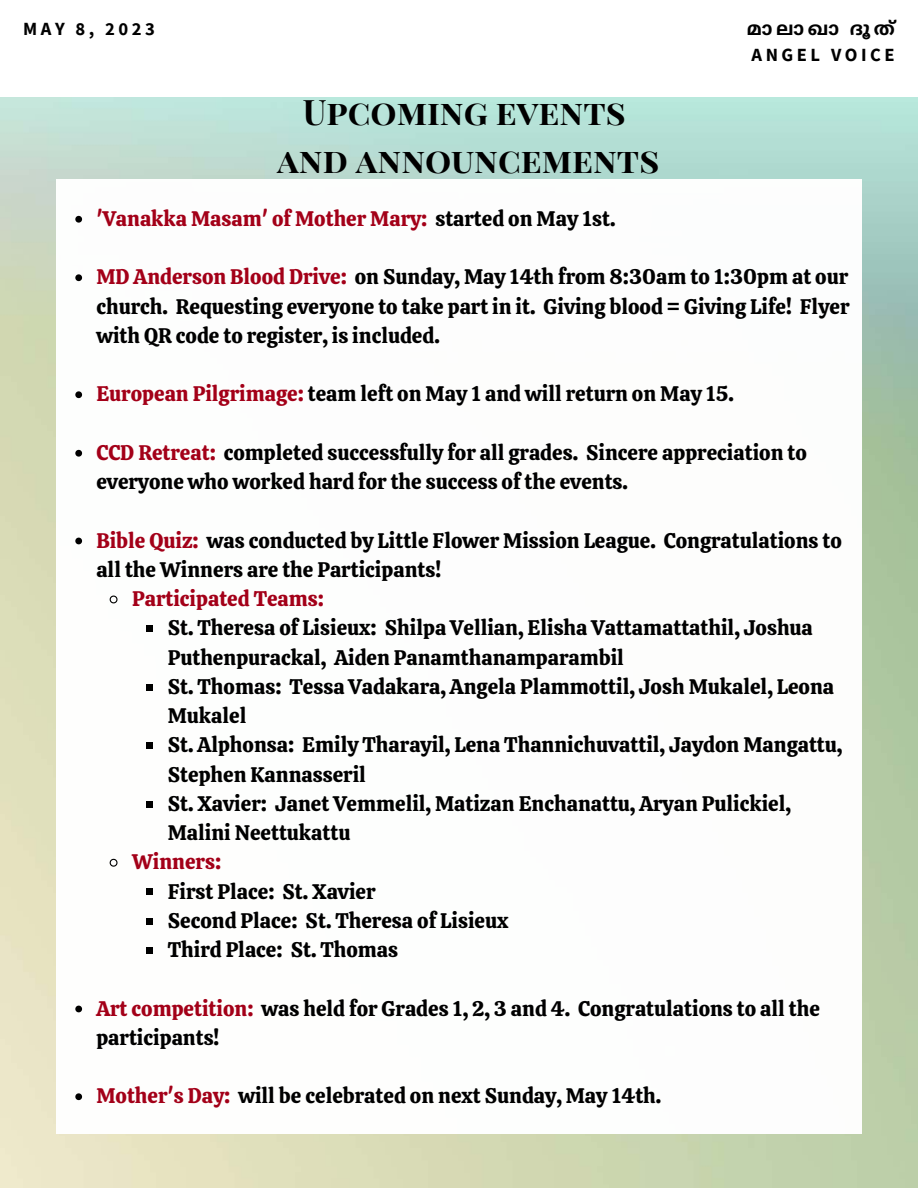
<style>
.page{position:relative;width:918px;height:1188px;background:#fff}
.page>*{position:absolute;margin:0;border:0;box-sizing:border-box;transform-origin:0 0}
.t1{font:700 34.5px/47.2px "Playfair Display SC";color:#000;text-align:center}
.t2{font:21px/29.2px "Calistoga";color:#000}
.t3{font:21px "Calistoga";color:#a30018}
.t4{font:700 18.6px "Source Sans Pro";letter-spacing:.19em;color:#000}
.t5{font:700 18.6px "Noto Sans Malayalam";color:#000}
.s1{color:#000}
.s2{color:#a30018}
</style>
<div class="page">
<svg style="left:75px;top:216px;width:7px;height:7px"></svg>
<svg style="left:75px;top:274px;width:7px;height:7px"></svg>
<svg style="left:75px;top:391px;width:7px;height:7px"></svg>
<svg style="left:75px;top:450px;width:7px;height:7px"></svg>
<svg style="left:75px;top:538px;width:7px;height:6px"></svg>
<svg style="left:109px;top:595px;width:9px;height:9px"></svg>
<div style="left:146px;top:625px;width:7px;height:7px;background:#000"></div>
<div style="left:146px;top:684px;width:7px;height:7px;background:#000"></div>
<div style="left:146px;top:742px;width:7px;height:7px;background:#000"></div>
<div style="left:146px;top:801px;width:7px;height:7px;background:#000"></div>
<svg style="left:109px;top:858px;width:9px;height:9px"></svg>
<div style="left:146px;top:889px;width:7px;height:6px;background:#000"></div>
<div style="left:146px;top:918px;width:7px;height:7px;background:#000"></div>
<div style="left:146px;top:947px;width:7px;height:7px;background:#000"></div>
<svg style="left:75px;top:1006px;width:7px;height:6px"></svg>
<svg style="left:75px;top:1093px;width:7px;height:7px"></svg>
<p class="t4" style="left:23px;top:16px;width:133px">MAY 8, 2023</p>
<p class="t5" style="left:747px;top:19px;width:77px">മാലാഖാ</p>
<p class="t5" style="left:850px;top:19px;width:36px">ദൂ ത്</p>
<p class="t4" style="left:752px;top:42px;width:145px">ANGEL VOICE</p>
<h1 class="t1" style="left:277px;top:88px;width:384px">Upcoming events and announcements</h1>
<p class="t3" style="left:96px;top:205px;width:521px">'Vanakka Masam' of Mother Mary: <span class="s1">started on May 1st.</span></p>
<p class="t2" style="left:96px;top:263px;width:755px;text-align:justify"><span class="s2">MD Anderson Blood Drive:</span> on Sunday, May 14th from 8:30am to 1:30pm at our church. Requesting everyone to take part in it. Giving blood = Giving Life! Flyer with QR code to register, is included.</p>
<p class="t2" style="left:96px;top:380px;width:639px"><span class="s2">European Pilgrimage:</span> team left on May 1 and will return on May 15.</p>
<p class="t2" style="left:96px;top:438px;width:712px"><span class="s2">CCD Retreat:</span> completed successfully for all grades. Sincere appreciation to everyone who worked hard for the success of the events.</p>
<p class="t2" style="left:96px;top:526px;width:747px"><span class="s2">Bible Quiz:</span> was conducted by Little Flower Mission League. Congratulations to all the Winners are the Participants!</p>
<p class="t3" style="left:132px;top:585px;width:193px">Participated Teams:</p>
<p class="t2" style="left:168px;top:614px;width:676px">St. Theresa of Lisieux: Shilpa Vellian, Elisha Vattamattathil, Joshua Puthenpurackal, Aiden Panamthanamparambil<br>St. Thomas: Tessa Vadakara, Angela Plammottil, Josh Mukalel, Leona Mukalel<br>St. Alphonsa: Emily Tharayil, Lena Thannichuvattil, Jaydon Mangattu, Stephen Kannasseril<br>St. Xavier: Janet Vemmelil, Matizan Enchanattu, Aryan Pulickiel, Malini Neettukattu</p>
<p class="t3" style="left:132px;top:848px;width:91px">Winners:</p>
<p class="t2" style="left:168px;top:877px;width:342px">First Place: St. Xavier<br>Second Place: St. Theresa of Lisieux<br>Third Place: St. Thomas</p>
<p class="t2" style="left:96px;top:994px;width:725px"><span class="s2">Art competition:</span> was held for Grades 1, 2, 3 and 4. Congratulations to all the participants!</p>
<p class="t2" style="left:96px;top:1082px;width:566px"><span class="s2">Mother's Day:</span> will be celebrated on next Sunday, May 14th.</p>
</div>
